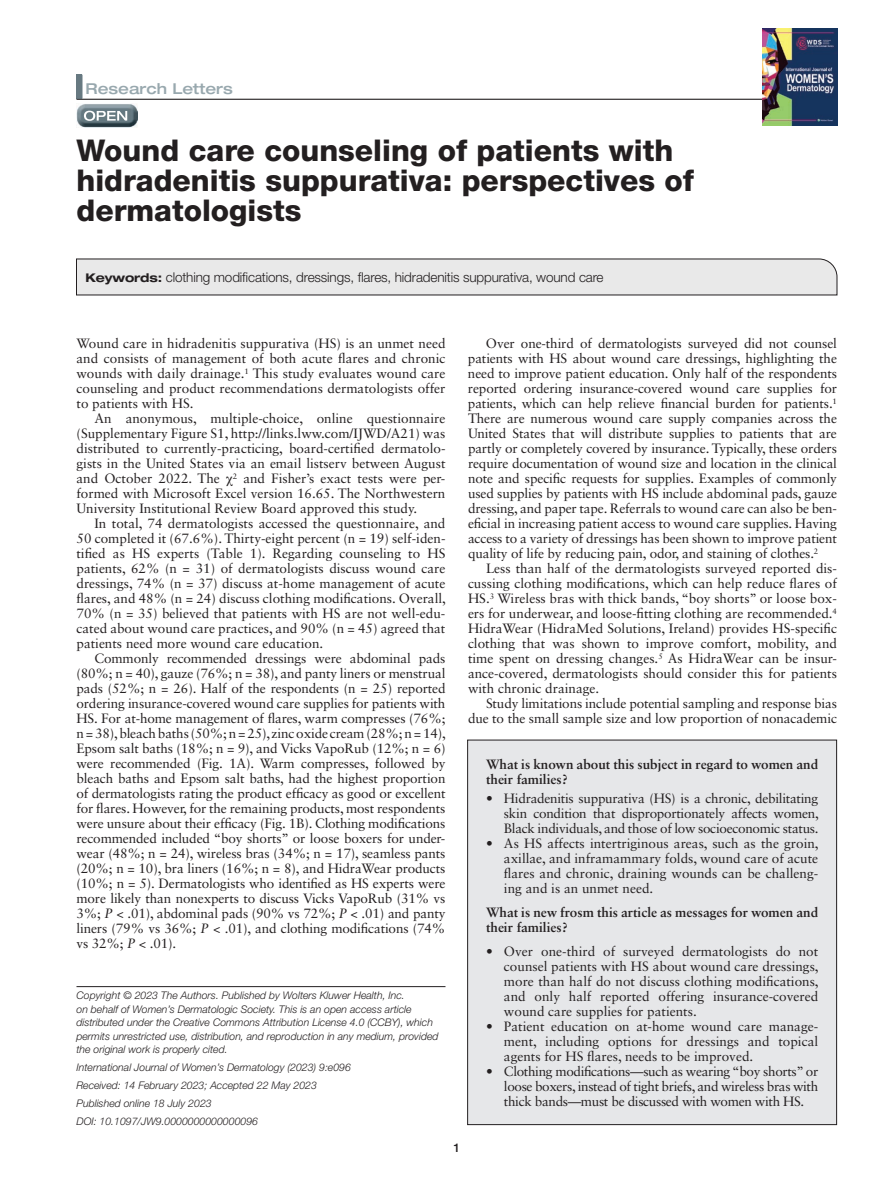
<style>
.page{position:relative;width:891px;height:1188px;background:#fff}
.page>*{position:absolute;margin:0;border:0;box-sizing:border-box;transform-origin:0 0}
.t1{font:800 30px/30px "Helvetica Neue LT Std";color:#231f20}
.t2{font:500 expanded 15px "Helvetica Neue LT Std";color:#98a8ae}
.t3{font:13.5px/15px "Sabon LT Std";color:#231f20;text-align:justify}
.t4{font:700 13.5px/15px "Sabon LT Std";color:#231f20}
.t5{font:300 13.5px "Helvetica Neue LT Std";letter-spacing:-.01em;color:#231f20}
.t6{font:500 12px "Helvetica Neue LT Std";color:#231f20}
.t7{font:italic 300 10.5px/13.5px "Helvetica Neue LT Std";color:#231f20}
.s1{font-weight:700;font-stretch:expanded;font-size:12px}
.s2{font-family:"Gandhari Unicode"}
.s3{font-style:italic}
</style>
<div class="page">
<div style="left:76px;top:74px;width:6px;height:25px;background:#677981"></div>
<hr style="left:76px;top:99px;width:761px;height:1px;background:#231f20">
<img style="left:76px;top:104px;width:61px;height:24px">
<svg style="left:84px;top:111px;width:43px;height:10px"></svg>
<svg style="left:76px;top:258px;width:762px;height:38px;background:#dedede"></svg>
<div style="left:468px;top:740px;width:369px;height:385px;background:#e6e7e9"></div>
<div style="left:467px;top:740px;width:370px;height:385px;border:1px solid #231f20"></div>
<hr style="left:76px;top:986px;width:370px;height:1px;background:#231f20">
<img style="left:763px;top:28px;width:75px;height:97px">
<p class="t2" style="left:86px;top:80px;width:149px">Research Letters</p>
<h1 class="t1" style="left:76px;top:135px;width:619px">Wound care counseling of patients with hidradenitis suppurativa: perspectives of dermatologists</h1>
<p class="t5" style="left:86px;top:269px;width:520px"><span class="s1">Keywords:</span> clothing modifications, dressings, flares, hidradenitis suppurativa, wound care</p>
<p class="t3" style="left:76px;top:336px;width:371px">Wound care in hidradenitis suppurativa (HS) is an unmet need and consists of management of both acute flares and chronic wounds with daily drainage.<sup>1</sup> This study evaluates wound care counseling and product recommendations dermatologists offer to patients with HS.</p>
<p class="t3" style="left:76px;top:411px;width:371px;text-indent:18px">An anonymous, multiple-choice, online questionnaire (Supplementary Figure S1, http://links.lww.com/IJWD/A21) was distributed to currently-practicing, board-certified dermatolo&shy;gists in the United States via an email listserv between August and October 2022. The <span class="s2">χ</span><sup>2</sup> and Fisher’s exact tests were per&shy;formed with Microsoft Excel version 16.65. The Northwestern University Institutional Review Board approved this study.</p>
<p class="t3" style="left:76px;top:516px;width:371px;text-indent:18px">In total, 74 dermatologists accessed the questionnaire, and 50 completed it (67.6%). Thirty-eight percent (n = 19) self-iden&shy;tified as HS experts (Table 1). Regarding counseling to HS patients, 62% (n = 31) of dermatologists discuss wound care dressings, 74% (n = 37) discuss at-home management of acute flares, and 48% (n = 24) discuss clothing modifications. Overall, 70% (n = 35) believed that patients with HS are not well-edu&shy;cated about wound care practices, and 90% (n = 45) agreed that patients need more wound care education.</p>
<p class="t3" style="left:76px;top:651px;width:371px;text-indent:18px">Commonly recommended dressings were abdominal pads (80%; n = 40), gauze (76%; n = 38), and panty liners or menstrual pads (52%; n = 26). Half of the respondents (n = 25) reported ordering insurance-covered wound care supplies for patients with HS. For at-home management of flares, warm compresses (76%; n = 38), bleach baths (50%; n = 25), zinc oxide cream (28%; n = 14), Epsom salt baths (18%; n = 9), and Vicks VapoRub (12%; n = 6) were recommended (Fig. 1A). Warm compresses, followed by bleach baths and Epsom salt baths, had the highest proportion of dermatologists rating the product efficacy as good or excellent for flares. However, for the remaining products, most respondents were unsure about their efficacy (Fig. 1B). Clothing modifications recommended included “boy shorts” or loose boxers for under&shy;wear (48%; n = 24), wireless bras (34%; n = 17), seamless pants (20%; n = 10), bra liners (16%; n = 8), and HidraWear products (10%; n = 5). Dermatologists who identified as HS experts were more likely than nonexperts to discuss Vicks VapoRub (31% vs 3%; <span class="s3">P</span> &lt; .01), abdominal pads (90% vs 72%; <span class="s3">P</span> &lt; .01) and panty liners (79% vs 36%; <span class="s3">P</span> &lt; .01), and clothing modifications (74% vs 32%; <span class="s3">P</span> &lt; .01).</p>
<p class="t7" style="left:76px;top:988px;width:364px">Copyright © 2023 The Authors. Published by Wolters Kluwer Health, Inc.<br>on behalf of Women’s Dermatologic Society. This is an open access article distributed under the Creative Commons Attribution License 4.0 (CCBY), which permits unrestricted use, distribution, and reproduction in any medium, provided the original work is properly cited.</p>
<p class="t7" style="left:76px;top:1058px;width:276px;line-height:18px">International Journal of Women’s Dermatology (2023) 9:e096<br>Received: 14 February 2023; Accepted 22 May 2023<br>Published online 18 July 2023<br>DOI: 10.1097/JW9.0000000000000096</p>
<p class="t6" style="left:453px;top:1140px;width:8px">1</p>
<p class="t3" style="left:468px;top:336px;width:371px;text-indent:18px">Over one-third of dermatologists surveyed did not counsel patients with HS about wound care dressings, highlighting the need to improve patient education. Only half of the respondents reported ordering insurance-covered wound care supplies for patients, which can help relieve financial burden for patients.<sup>1<br></sup>There are numerous wound care supply companies across the United States that will distribute supplies to patients that are partly or completely covered by insurance. Typically, these orders require documentation of wound size and location in the clinical note and specific requests for supplies. Examples of commonly used supplies by patients with HS include abdominal pads, gauze dressing, and paper tape. Referrals to wound care can also be ben&shy;eficial in increasing patient access to wound care supplies. Having access to a variety of dressings has been shown to improve patient quality of life by reducing pain, odor, and staining of clothes.<sup>2</sup></p>
<p class="t3" style="left:468px;top:561px;width:371px;text-indent:18px">Less than half of the dermatologists surveyed reported dis&shy;cussing clothing modifications, which can help reduce flares of HS.<sup>3</sup> Wireless bras with thick bands, “boy shorts” or loose box&shy;ers for underwear, and loose-fitting clothing are recommended.<sup>4<br></sup>HidraWear (HidraMed Solutions, Ireland) provides HS-specific clothing that was shown to improve comfort, mobility, and time spent on dressing changes.<sup>5</sup> As HidraWear can be insur&shy;ance-covered, dermatologists should consider this for patients with chronic drainage.</p>
<p class="t3" style="left:468px;top:696px;width:370px;text-align:right">Study limitations include potential sampling and response bias due to the small sample size and low proportion of nonacademic</p>
<p class="t4" style="left:486px;top:756px;width:334px">What is known about this subject in regard to women and their families?</p>
<p class="t3" style="left:504px;top:791px;width:316px;text-indent:-18px">• Hidradenitis suppurativa (HS) is a chronic, debilitating skin condition that disproportionately affects women, Black individuals, and those of low socioeconomic status.</p>
<p class="t3" style="left:504px;top:836px;width:316px;text-indent:-18px">• As HS affects intertriginous areas, such as the groin, axillae, and inframammary folds, wound care of acute flares and chronic, draining wounds can be challeng&shy;ing and is an unmet need.</p>
<p class="t4" style="left:486px;top:905px;width:334px">What is new frosm this article as messages for women and their families?</p>
<p class="t3" style="left:504px;top:944px;width:316px;text-indent:-18px">• Over one-third of surveyed dermatologists do not counsel patients with HS about wound care dressings, more than half do not discuss clothing modifications, and only half reported offering insurance-covered wound care supplies for patients.</p>
<p class="t3" style="left:504px;top:1019px;width:316px;text-indent:-18px">• Patient education on at-home wound care manage&shy;ment, including options for dressings and topical agents for HS flares, needs to be improved.</p>
<p class="t3" style="left:504px;top:1064px;width:316px;text-indent:-18px">• Clothing modifications—such as wearing “boy shorts” or loose boxers, instead of tight briefs, and wireless bras with thick bands—must be discussed with women with HS.</p>
</div>
